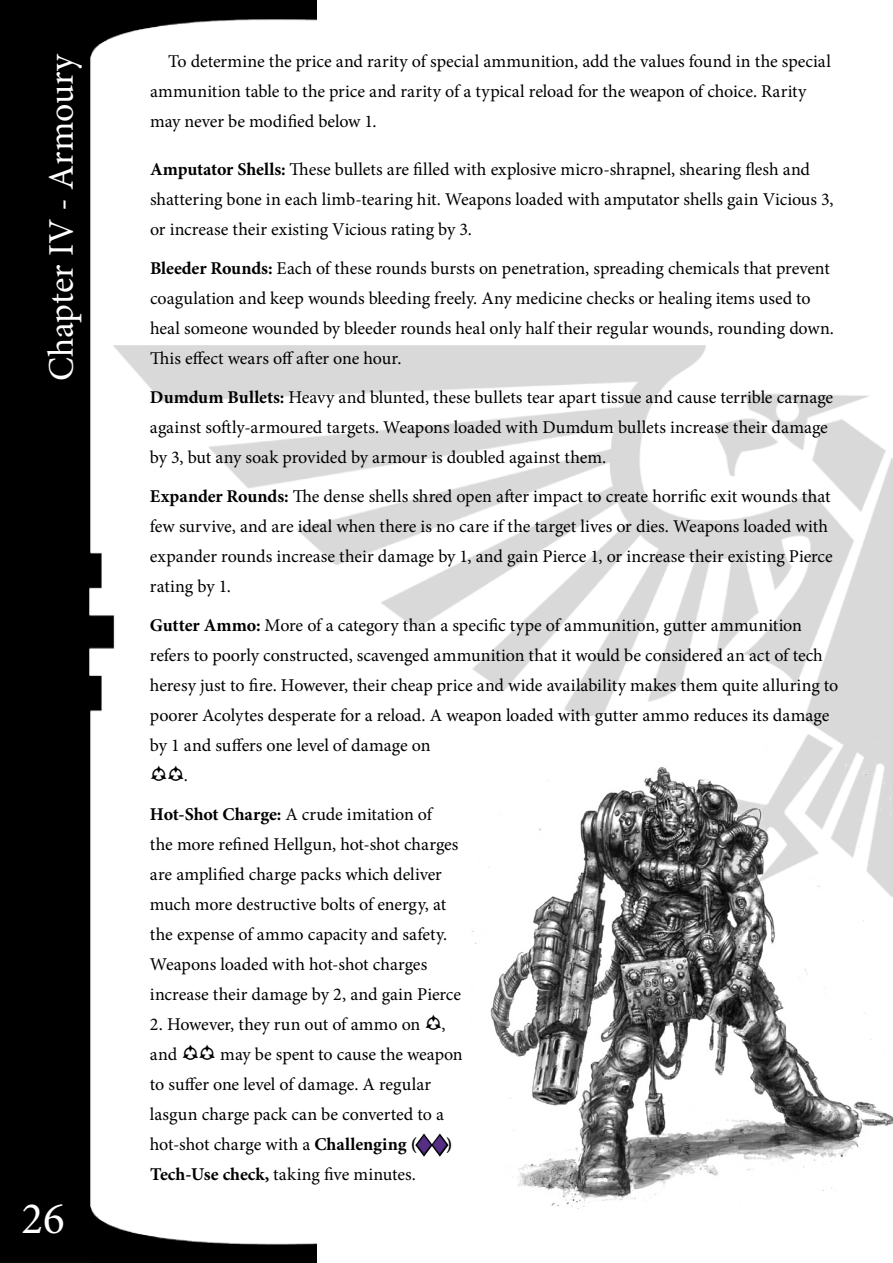
<style>
.page{position:relative;width:893px;height:1263px;background:#fff}
.page>*{position:absolute;margin:0;border:0;box-sizing:border-box;transform-origin:0 0}
.t1{font:45px "Minion Pro";color:#fff}
.t2{font:36px "Minion Pro";letter-spacing:-.005em;color:#fff}
.t3{font:18px/30px "Minion Pro";letter-spacing:-.005em;color:#000}
.t4{font:18px "Genesys";color:#000}
.t5{font:700 18px "Minion Pro";color:#000}
.s1{font-weight:700}
.s2{font-family:"Minion Pro"}
.s3{font-family:"Genesys"}
</style>
<div class="page">
<img style="left:0;top:0;width:316px;height:1263px">
<img style="left:113px;top:345px;width:780px;height:572px">
<img style="left:470px;top:742px;width:423px;height:467px">
<svg style="left:415px;top:1133px;width:34px;height:24px"></svg>
<h2 class="t2" style="left:37px;top:381px;width:329px;rotate:-90deg">Chapter IV - Armoury</h2>
<p class="t3" style="left:150px;top:46px;width:682px;text-indent:18px">To determine the price and rarity of special ammunition, add the values found in the special ammunition table to the price and rarity of a typical reload for the weapon of choice. Rarity may never be modified below 1.</p>
<p class="t3" style="left:150px;top:154px;width:685px"><span class="s1">Amputator Shells:</span> These bullets are filled with explosive micro-shrapnel, shearing flesh and shattering bone in each limb-tearing hit. Weapons loaded with amputator shells gain Vicious 3, or increase their existing Vicious rating by 3.</p>
<p class="t3" style="left:150px;top:253px;width:686px"><span class="s1">Bleeder Rounds:</span> Each of these rounds bursts on penetration, spreading chemicals that prevent coagulation and keep wounds bleeding freely. Any medicine checks or healing items used to heal someone wounded by bleeder rounds heal only half their regular wounds, rounding down.<br>This effect wears off after one hour.</p>
<p class="t3" style="left:150px;top:382px;width:685px"><span class="s1">Dumdum Bullets:</span> Heavy and blunted, these bullets tear apart tissue and cause terrible carnage against softly-armoured targets. Weapons loaded with Dumdum bullets increase their damage by 3, but any soak provided by armour is doubled against them.</p>
<p class="t3" style="left:150px;top:482px;width:684px"><span class="s1">Expander Rounds:</span> The dense shells shred open after impact to create horrific exit wounds that few survive, and are ideal when there is no care if the target lives or dies. Weapons loaded with expander rounds increase their damage by 1, and gain Pierce 1, or increase their existing Pierce rating by 1.</p>
<p class="t3" style="left:150px;top:611px;width:690px"><span class="s1">Gutter Ammo:</span> More of a category than a specific type of ammunition, gutter ammunition refers to poorly constructed, scavenged ammunition that it would be considered an act of tech heresy just to fire. However, their cheap price and wide availability makes them quite alluring to poorer Acolytes desperate for a reload. A weapon loaded with gutter ammo reduces its damage by 1 and suffers one level of damage on</p>
<p class="t4" style="left:150px;top:764px;width:39px">hh<span class="s2">.</span></p>
<p class="t3" style="left:150px;top:800px;width:313px"><span class="s1">Hot-Shot Charge:</span> A crude imitation of<br>the more refined Hellgun, hot-shot charges are amplified charge packs which deliver much more destructive bolts of energy, at the expense of ammo capacity and safety.<br>Weapons loaded with hot-shot charges increase their damage by 2, and gain Pierce</p>
<p class="t3" style="left:150px;top:1010px;width:314px">2. However, they run out of ammo on <span class="s3">h</span>, and <span class="s3">hh</span> may be spent to cause the weapon to suffer one level of damage. A regular lasgun charge pack can be converted to a hot-shot charge with a <span class="s1">Challenging (</span></p>
<p class="t5" style="left:446px;top:1132px;width:8px">)</p>
<h1 class="t1" style="left:22px;top:1188px;width:45px">26</h1>
<p class="t3" style="left:150px;top:1159px;width:267px"><span class="s1">Tech-Use check,</span> taking five minutes.</p>
</div>
